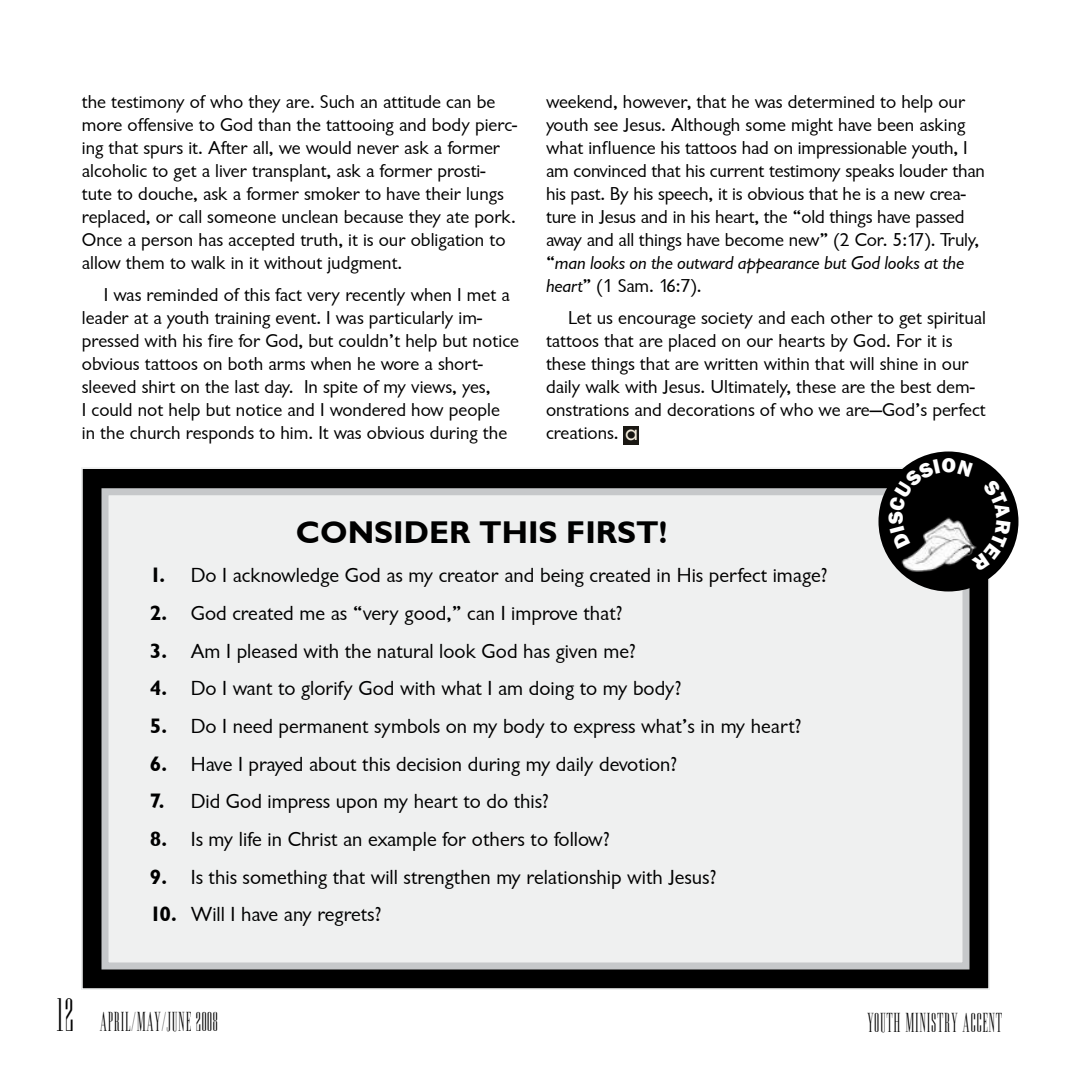
<style>
.page{position:relative;width:1071px;height:1071px;background:#fff}
.page>*{position:absolute;margin:0;border:0;box-sizing:border-box;transform-origin:0 0}
.t1{font:31.5px "Garrison Sans BOLD";color:#000}
.t2{font:24.5px "Edition";letter-spacing:.025em;color:#000}
.t3{font:21px "Garrison Sans";color:#000}
.t4{font:21px "Garrison Sans BOLD";color:#000}
.t5{font:19.25px/23.1px "Garrison Sans";color:#000}
.t6{font:19.25px "Garrison Sans ITALIC";letter-spacing:-.01em;color:#000}
.s1{font-family:"Garrison Sans"}
.s2{font-family:"Garrison Sans ITALIC"}
.s3{font-family:"Florencesans";color:#f4ecdb}
.s4{font-family:"Garrison Sans BOLD"}
.s5{font-size:42px}
</style>
<div class="page">
<div style="left:82px;top:468px;width:907px;height:521px;background:#000"></div>
<div style="left:105px;top:492px;width:861px;height:474px;background:#eff0f0"></div>
<div style="left:102px;top:488px;width:868px;height:481px;border:7px solid #c6c8ca"></div>
<div style="left:623px;top:426px;width:16px;height:18px;background:#1a1813"></div>
<div style="left:879px;top:451px;width:139px;height:140px;background:#000;border-radius:50%"></div>
<img style="left:899px;top:571px;width:71px;height:27px">
<svg style="left:888px;top:458px;width:122px;height:113px"></svg>
<p class="t5" style="left:82px;top:92px;width:437px">the testimony of who they are. Such an attitude can be more offensive to God than the tattooing and body pierc&shy;ing that spurs it. After all, we would never ask a former alcoholic to get a liver transplant, ask a former prosti&shy;tute to douche, ask a former smoker to have their lungs replaced, or call someone unclean because they ate pork.<br>Once a person has accepted truth, it is our obligation to allow them to walk in it without judgment.</p>
<p class="t5" style="left:82px;top:285px;width:439px;text-indent:22px">I was reminded of this fact very recently when I met a leader at a youth training event. I was particularly im&shy;pressed with his fire for God, but couldn’t help but notice obvious tattoos on both arms when he wore a short&shy;sleeved shirt on the last day. In spite of my views, yes,<br>I could not help but notice and I wondered how people<br>in the church responds to him. It was obvious during the</p>
<p class="t5" style="left:546px;top:92px;width:441px">weekend, however, that he was determined to help our youth see Jesus. Although some might have been asking what influence his tattoos had on impressionable youth, I am convinced that his current testimony speaks louder than his past. By his speech, it is obvious that he is a new crea&shy;ture in Jesus and in his heart, the “old things have passed away and all things have become new” (2 Cor. 5:17). Truly,</p>
<p class="t6" style="left:546px;top:256px;width:420px"><span class="s1">“</span>man looks on the outward appearance but God looks at the</p>
<p class="t5" style="left:568px;top:273px;width:420px;line-height:31.3px;text-indent:-22px"><span class="s2">heart</span>” (1 Sam. 16:7).<br>Let us encourage society and each other to get spiritual</p>
<p class="t5" style="left:546px;top:331px;width:441px">tattoos that are placed on our hearts by God. For it is these things that are written within that will shine in our daily walk with Jesus. Ultimately, these are the best dem&shy;onstrations and decorations of who we are—God’s perfect creations. <span class="s3">a</span></p>
<h1 class="t1" style="left:296px;top:520px;width:373px">coNSIDER THIS FIRST!</h1>
<p class="t3" style="left:150px;top:568px;width:679px"><span class="s4">1.</span> Do I acknowledge God as my creator and being created in His perfect image?</p>
<p class="t3" style="left:150px;top:606px;width:474px"><span class="s4">2.</span> God created me as “very good,” can I improve that?</p>
<p class="t3" style="left:150px;top:643px;width:487px"><span class="s4">3.</span> Am I pleased with the natural look God has given me?</p>
<p class="t3" style="left:150px;top:681px;width:533px"><span class="s4">4.</span> Do I want to glorify God with what I am doing to my body?</p>
<p class="t3" style="left:150px;top:719px;width:653px"><span class="s4">5.</span> Do I need permanent symbols on my body to express what’s in my heart?</p>
<p class="t3" style="left:150px;top:756px;width:529px"><span class="s4">6.</span> Have I prayed about this decision during my daily devotion?</p>
<p class="t4" style="left:150px;top:793px;width:16px">7.</p>
<p class="t3" style="left:191px;top:794px;width:360px">Did God impress upon my heart to do this?</p>
<p class="t3" style="left:150px;top:832px;width:461px"><span class="s4">8.</span> Is my life in Christ an example for others to follow?</p>
<p class="t3" style="left:150px;top:869px;width:568px"><span class="s4">9.</span> Is this something that will strengthen my relationship with Jesus?</p>
<p class="t3" style="left:150px;top:907px;width:233px"><span class="s4">10.</span> Will I have any regrets?</p>
<p class="t2" style="left:56px;top:1008px;width:163px"><span class="s5">12</span> APRIL/MAY/JUNE 2008</p>
<p class="t2" style="left:867px;top:1010px;width:137px">YOUTH MINISTRY ACCENT</p>
</div>
